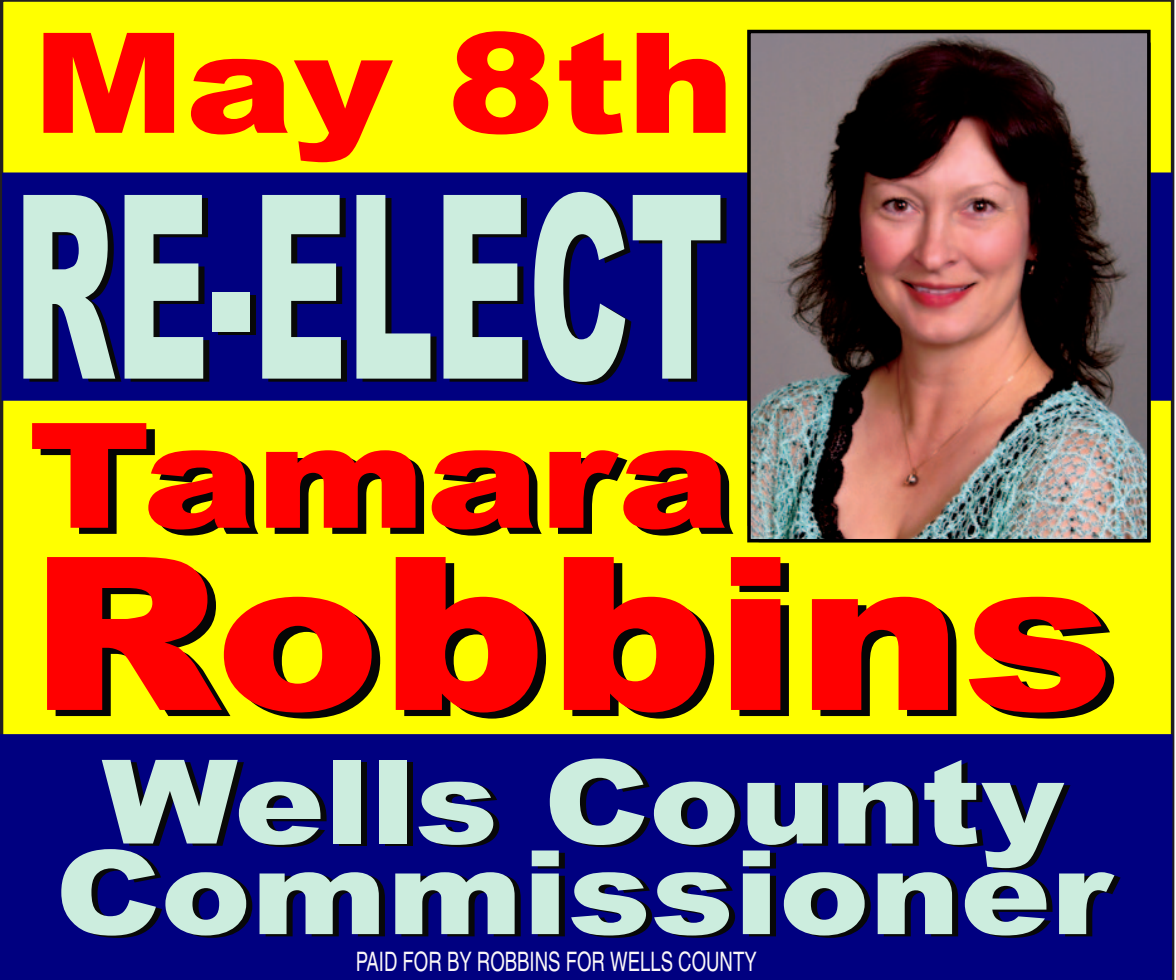
<style>
.page{position:relative;width:1176px;height:980px;background:#fff}
.page>*{position:absolute;margin:0;border:0;box-sizing:border-box;transform-origin:0 0}
.t1{font:900 256.55px "Arial";color:#ccedde;scale:.51 1}
.t2{font:900 213.5px "Arial";color:#f00;scale:1.16 1}
.t3{font:900 146.3px "Arial";color:#f00;scale:1.16 1}
.t4{font:900 139.65px "Arial";color:#f00;scale:1.16 1}
.t5{font:900 116.9px/90.6px "Arial";color:#ccedde;text-align:center;scale:1.16 1}
.t6{font:condensed 26.95px "Helvetica";color:#faf7f7;scale:.85 1}
</style>
<div class="page">
<div style="left:1px;top:0;width:1173px;height:980px;background:#ff0"></div>
<div style="left:2px;top:172px;width:1171px;height:229px;background:#000080"></div>
<div style="left:1px;top:734px;width:1172px;height:246px;background:#000080"></div>
<img style="left:752px;top:35px;width:394px;height:502px">
<div style="left:747px;top:30px;width:404px;height:512px;border:4px solid #000"></div>
<h3 class="t4" style="left:32px;top:-18px;width:608px">May 8th</h3>
<h1 class="t1" style="left:13px;top:101px;width:1395px">RE-ELECT</h1>
<h3 class="t3" style="left:28px;top:369px;width:607px">Tamara</h3>
<h2 class="t2" style="left:28px;top:479px;width:938px">Robbins</h2>
<h3 class="t5" style="left:55px;top:753px;width:912px">Wells County<br>Commissioner</h3>
<p class="t6" style="left:356px;top:946px;width:473px">PAID FOR BY ROBBINS FOR WELLS COUNTY</p>
</div>
